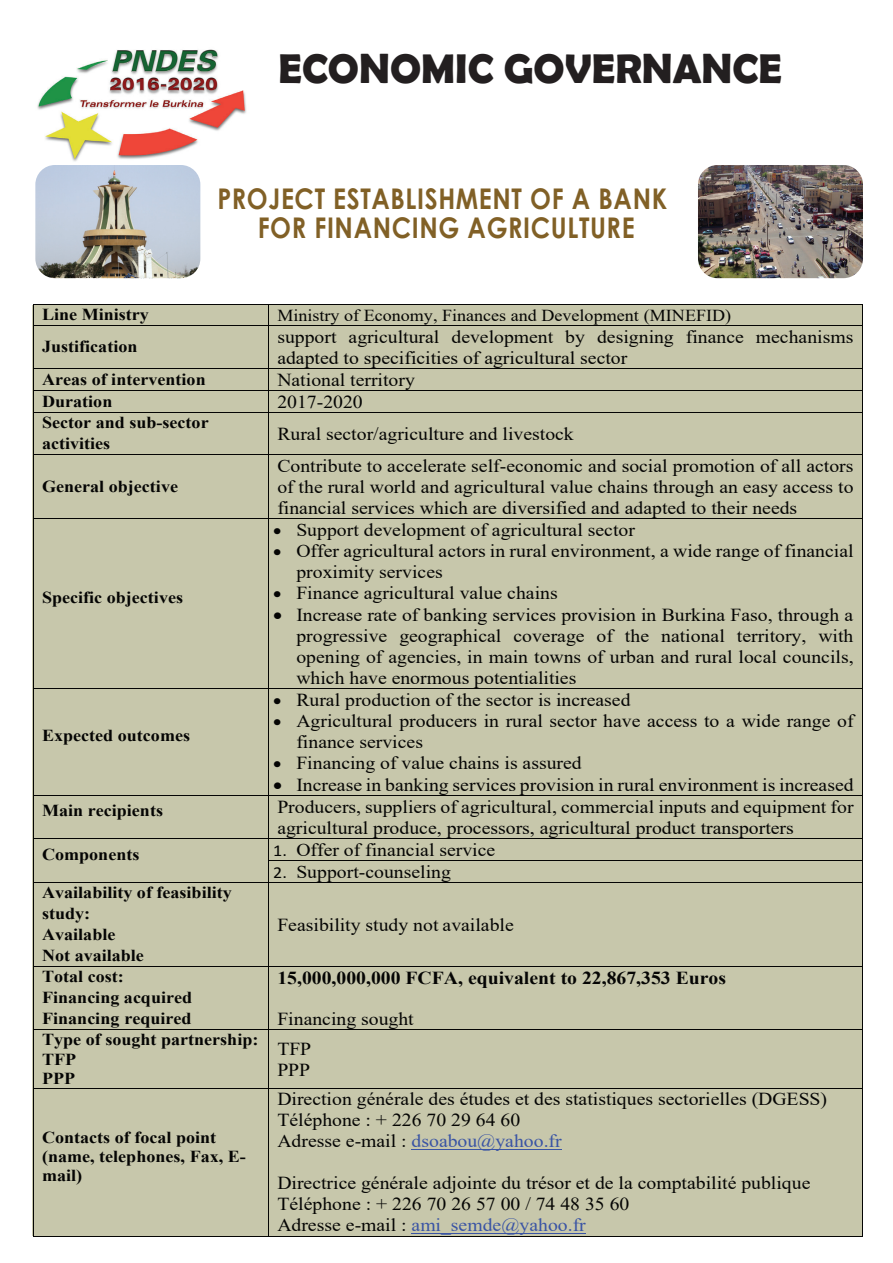
<style>
.page{position:relative;width:893px;height:1263px;background:#fff}
.page>*{position:absolute;margin:0;border:0;box-sizing:border-box;transform-origin:0 0}
.t1{font:700 41.55px "Berlin Sans FB Demi";color:#231f20}
.t2{font:700 28.5px/28.5px "Century Gothic";letter-spacing:.025em;color:#816026;text-align:center;scale:.87 1}
.t3{font:18.3px/21px "Times New Roman";color:#050504;scale:1.08 1}
.t4{font:700 18.3px "Times New Roman";color:#050504;scale:1.08 1}
.t5{font:700 16.8px/20.9px "Times New Roman";color:#050504;scale:1.08 1}
.t6{font:16.8px "Times New Roman";color:#050504;scale:1.08 1}
.s1{font-family:"Calibri";font-size:16.8px}
.s2{color:#3a54a4}
</style>
<div class="page">
<img style="left:37px;top:49px;width:209px;height:113px">
<div style="left:33px;top:305px;width:830px;height:931px;background:#c7c7ab"></div>
<img style="left:35px;top:165px;width:165px;height:113px">
<img style="left:698px;top:165px;width:165px;height:113px">
<hr style="left:34px;top:304px;width:234px;height:1px;background:#050504">
<hr style="left:269px;top:304px;width:593px;height:1px;background:#050504">
<svg style="left:33px;top:304px;width:1px;height:22px"></svg>
<hr style="left:34px;top:325px;width:234px;height:1px;background:#050504">
<svg style="left:268px;top:304px;width:1px;height:22px"></svg>
<hr style="left:269px;top:325px;width:593px;height:1px;background:#050504">
<svg style="left:862px;top:304px;width:1px;height:22px"></svg>
<hr style="left:33px;top:326px;width:1px;height:42px;background:#050504">
<hr style="left:268px;top:326px;width:1px;height:42px;background:#050504">
<hr style="left:862px;top:326px;width:1px;height:42px;background:#050504">
<hr style="left:34px;top:368px;width:234px;height:1px;background:#050504">
<hr style="left:269px;top:368px;width:593px;height:1px;background:#050504">
<hr style="left:34px;top:390px;width:234px;height:1px;background:#050504">
<hr style="left:269px;top:390px;width:593px;height:1px;background:#050504">
<svg style="left:33px;top:368px;width:1px;height:45px"></svg>
<hr style="left:34px;top:412px;width:234px;height:1px;background:#050504">
<svg style="left:268px;top:368px;width:1px;height:45px"></svg>
<hr style="left:269px;top:412px;width:593px;height:1px;background:#050504">
<svg style="left:862px;top:368px;width:1px;height:45px"></svg>
<hr style="left:33px;top:413px;width:1px;height:41px;background:#050504">
<hr style="left:268px;top:413px;width:1px;height:41px;background:#050504">
<hr style="left:862px;top:413px;width:1px;height:41px;background:#050504">
<hr style="left:34px;top:454px;width:234px;height:1px;background:#050504">
<hr style="left:269px;top:454px;width:593px;height:1px;background:#050504">
<hr style="left:33px;top:455px;width:1px;height:63px;background:#050504">
<hr style="left:268px;top:455px;width:1px;height:63px;background:#050504">
<hr style="left:862px;top:455px;width:1px;height:63px;background:#050504">
<hr style="left:34px;top:518px;width:234px;height:1px;background:#050504">
<hr style="left:269px;top:518px;width:593px;height:1px;background:#050504">
<hr style="left:33px;top:519px;width:1px;height:169px;background:#050504">
<hr style="left:268px;top:519px;width:1px;height:169px;background:#050504">
<hr style="left:862px;top:519px;width:1px;height:169px;background:#050504">
<hr style="left:34px;top:688px;width:234px;height:1px;background:#050504">
<hr style="left:269px;top:688px;width:593px;height:1px;background:#050504">
<hr style="left:33px;top:689px;width:1px;height:106px;background:#050504">
<hr style="left:268px;top:689px;width:1px;height:106px;background:#050504">
<hr style="left:862px;top:689px;width:1px;height:106px;background:#050504">
<hr style="left:34px;top:795px;width:234px;height:1px;background:#050504">
<hr style="left:269px;top:795px;width:593px;height:1px;background:#050504">
<hr style="left:33px;top:796px;width:1px;height:42px;background:#050504">
<hr style="left:268px;top:796px;width:1px;height:42px;background:#050504">
<hr style="left:862px;top:796px;width:1px;height:42px;background:#050504">
<hr style="left:34px;top:838px;width:234px;height:1px;background:#050504">
<hr style="left:269px;top:838px;width:593px;height:1px;background:#050504">
<hr style="left:269px;top:860px;width:593px;height:1px;background:#050504">
<svg style="left:33px;top:838px;width:1px;height:44px"></svg>
<hr style="left:34px;top:882px;width:234px;height:1px;background:#050504">
<svg style="left:268px;top:838px;width:1px;height:44px"></svg>
<hr style="left:269px;top:882px;width:593px;height:1px;background:#050504">
<svg style="left:862px;top:838px;width:1px;height:44px"></svg>
<hr style="left:33px;top:882px;width:1px;height:84px;background:#050504">
<hr style="left:268px;top:882px;width:1px;height:84px;background:#050504">
<hr style="left:862px;top:882px;width:1px;height:84px;background:#050504">
<hr style="left:34px;top:966px;width:234px;height:1px;background:#050504">
<hr style="left:269px;top:966px;width:593px;height:1px;background:#050504">
<hr style="left:33px;top:966px;width:1px;height:63px;background:#050504">
<hr style="left:268px;top:966px;width:1px;height:63px;background:#050504">
<hr style="left:862px;top:966px;width:1px;height:63px;background:#050504">
<hr style="left:34px;top:1029px;width:234px;height:1px;background:#050504">
<hr style="left:269px;top:1029px;width:593px;height:1px;background:#050504">
<hr style="left:33px;top:1030px;width:1px;height:58px;background:#050504">
<hr style="left:268px;top:1030px;width:1px;height:58px;background:#050504">
<hr style="left:862px;top:1030px;width:1px;height:58px;background:#050504">
<hr style="left:412px;top:1149px;width:150px;height:1px;background:#3a54a4">
<hr style="left:412px;top:1233px;width:174px;height:1px;background:#3a54a4">
<hr style="left:34px;top:1088px;width:234px;height:1px;background:#050504">
<hr style="left:269px;top:1088px;width:593px;height:1px;background:#050504">
<hr style="left:33px;top:1088px;width:1px;height:147px;background:#050504">
<hr style="left:34px;top:1235px;width:234px;height:1px;background:#050504">
<hr style="left:268px;top:1088px;width:1px;height:147px;background:#050504">
<hr style="left:269px;top:1235px;width:593px;height:1px;background:#050504">
<hr style="left:862px;top:1088px;width:1px;height:147px;background:#050504">
<h1 class="t1" style="left:279px;top:45px;width:505px">ECONOMIC GOVERNANCE</h1>
<h2 class="t2" style="left:217px;top:183px;width:519px">PROJECT ESTABLISHMENT OF A BANK<br>FOR FINANCING AGRICULTURE</h2>
<p class="t5" style="left:42px;top:304px;width:100px">Line Ministry</p>
<p class="t6" style="left:277px;top:303px;width:422px">Ministry of Economy, Finances and Development (MINEFID)</p>
<p class="t5" style="left:42px;top:336px;width:90px">Justification</p>
<p class="t3" style="left:277px;top:326px;width:535px">support agricultural development by designing finance mechanisms adapted to specificities of agricultural sector</p>
<p class="t5" style="left:42px;top:368px;width:153px">Areas of intervention</p>
<p class="t3" style="left:277px;top:369px;width:129px">National territory</p>
<p class="t5" style="left:42px;top:390px;width:67px">Duration</p>
<p class="t3" style="left:277px;top:390px;width:81px">2017-2020</p>
<p class="t5" style="left:42px;top:412px;width:156px">Sector and sub-sector activities</p>
<p class="t3" style="left:277px;top:423px;width:276px">Rural sector/agriculture and livestock</p>
<p class="t5" style="left:42px;top:475px;width:127px">General objective</p>
<p class="t3" style="left:277px;top:455px;width:535px;text-align:justify">Contribute to accelerate self-economic and social promotion of all actors of the rural world and agricultural value chains through an easy access to financial services which are diversified and adapted to their needs</p>
<p class="t5" style="left:42px;top:586px;width:132px">Specific objectives</p>
<p class="t5" style="left:42px;top:725px;width:139px">Expected outcomes</p>
<p class="t3" style="left:273px;top:518px;width:337px">• Support development of agricultural sector</p>
<p class="t3" style="left:296px;top:539px;width:517px;text-indent:-23px">• Offer agricultural actors in rural environment, a wide range of financial proximity services</p>
<p class="t3" style="left:273px;top:581px;width:265px">• Finance agricultural value chains</p>
<p class="t3" style="left:296px;top:604px;width:518px;text-align:justify;text-indent:-23px">• Increase rate of banking services provision in Burkina Faso, through a progressive geographical coverage of the national territory, with opening of agencies, in main towns of urban and rural local councils, which have enormous potentialities</p>
<p class="t3" style="left:273px;top:689px;width:332px">• Rural production of the sector is increased</p>
<p class="t3" style="left:296px;top:710px;width:517px;text-indent:-23px">• Agricultural producers in rural sector have access to a wide range of finance services</p>
<p class="t3" style="left:273px;top:752px;width:287px">• Financing of value chains is assured</p>
<p class="t3" style="left:273px;top:774px;width:539px">• Increase in banking services provision in rural environment is increased</p>
<p class="t5" style="left:42px;top:800px;width:114px">Main recipients</p>
<p class="t3" style="left:277px;top:796px;width:535px">Producers, suppliers of agricultural, commercial inputs and equipment for agricultural produce, processors, agricultural product transporters</p>
<p class="t5" style="left:42px;top:843px;width:92px">Components</p>
<p class="t3" style="left:273px;top:839px;width:207px"><span class="s1">1.</span> Offer of financial service</p>
<p class="t3" style="left:273px;top:860px;width:166px"><span class="s1">2.</span> Support-counseling</p>
<p class="t5" style="left:42px;top:882px;width:177px">Availability of feasibility study:<br>Available<br>Not available</p>
<p class="t3" style="left:277px;top:913px;width:220px">Feasibility study not available</p>
<p class="t5" style="left:42px;top:966px;width:140px">Total cost:<br>Financing acquired<br>Financing required</p>
<p class="t4" style="left:277px;top:964px;width:417px">15,000,000,000 FCFA, equivalent to 22,867,353 Euros</p>
<p class="t3" style="left:277px;top:1008px;width:128px">Financing sought</p>
<p class="t5" style="left:42px;top:1029px;width:202px;line-height:19.4px">Type of sought partnership:<br>TFP<br>PPP</p>
<p class="t3" style="left:277px;top:1037px;width:33px">TFP<br>PPP</p>
<p class="t5" style="left:42px;top:1127px;width:190px;line-height:19.4px">Contacts of focal point (name, telephones, Fax, E&shy;mail)</p>
<p class="t3" style="left:277px;top:1088px;width:511px">Direction générale des études et des statistiques sectorielles (DGESS)<br>Téléphone : + 226 70 29 64 60<br>Adresse e-mail : <span class="s2">dsoabou@yahoo.fr</span></p>
<p class="t3" style="left:277px;top:1172px;width:495px">Directrice générale adjointe du trésor et de la comptabilité publique<br>Téléphone : + 226 70 26 57 00 / 74 48 35 60<br>Adresse e-mail : <span class="s2">ami_semde@yahoo.fr</span></p>
</div>
